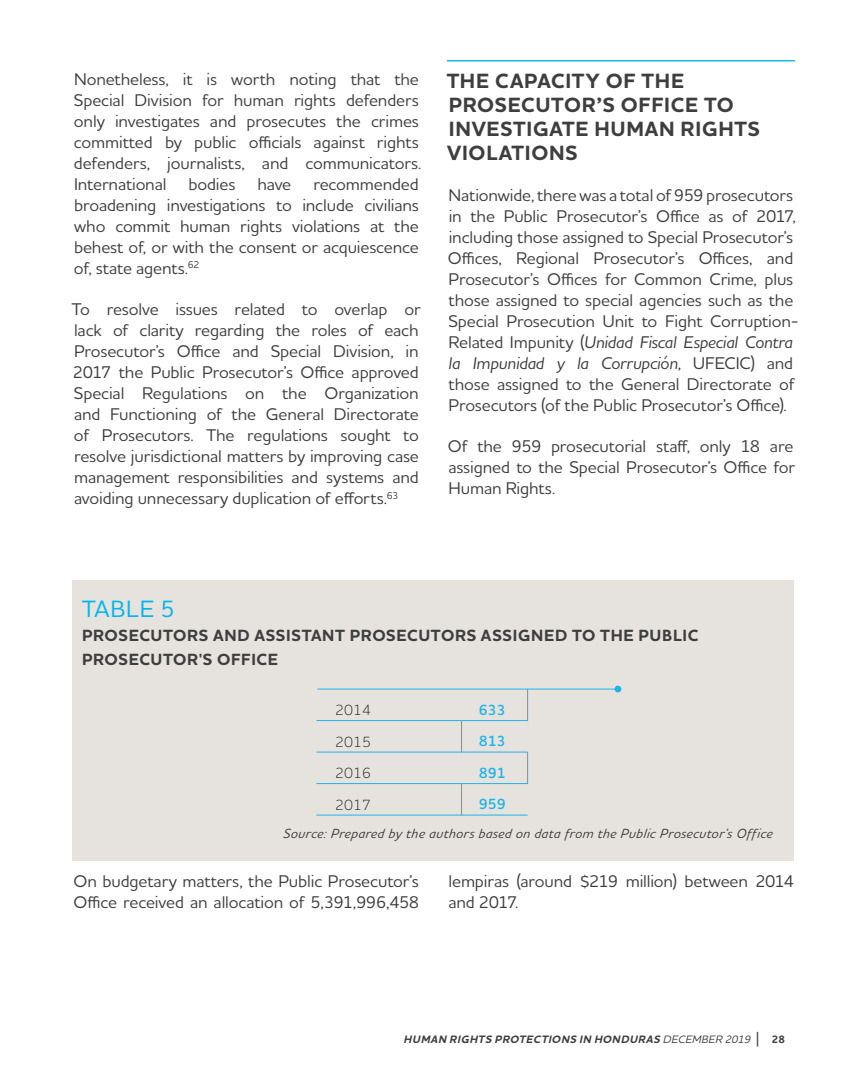
<style>
.page{position:relative;width:866px;height:1080px;background:#fff}
.page>*{position:absolute;margin:0;border:0;box-sizing:border-box;transform-origin:0 0}
.t1{font:500 24px "Houschka Alt Pro";letter-spacing:.03em;color:#00b6ef}
.Body_Paragraph{font:700 21px/24px "Houschka Alt Pro";letter-spacing:.03em;color:#3e3e3f}
.Body_Paragraph-2{font:500 17.25px/21px "Houschka Alt Pro";letter-spacing:-.01em;color:#3e3e3f}
.t2{font:700 16.5px/24px "Houschka Alt Pro";letter-spacing:.035em;color:#3e3e3f}
.t3{font:300 15px/31.5px "Houschka Alt Pro";color:#231f20;text-align:justify}
.t4{font:600 15px/31.5px "Houschka Alt Pro";color:#1fb4e9;text-align:justify}
.t5{font:italic 500 13.5px "Houschka Alt Pro";color:#3e3e3f}
.t6{font:italic 700 10.95px "Houschka Alt Pro";color:#3e3e3f}
.s1{font-style:italic}
.s2{font-weight:500}
.s3{font-weight:500;font-style:normal;font-size:16.35px}
.s4{font-style:normal}
</style>
<div class="page">
<div style="left:72px;top:580px;width:721px;height:281px;background:#e6e2de"></div>
<svg style="left:460px;top:688px;width:68px;height:128px"></svg>
<hr style="left:316px;top:720px;width:145px;height:1px;background:#1fb4e9">
<hr style="left:316px;top:752px;width:145px;height:1px;background:#1fb4e9">
<hr style="left:316px;top:783px;width:145px;height:1px;background:#1fb4e9">
<hr style="left:316px;top:815px;width:145px;height:1px;background:#1fb4e9">
<div style="left:614px;top:686px;width:7px;height:6px;background:#1fb4e9;border-radius:50%"></div>
<hr style="left:317px;top:689px;width:300px;height:1px;background:#1fb4e9">
<hr style="left:446px;top:60px;width:348px;height:1px;background:#00b6ef">
<p class="Body_Paragraph-2" style="left:74px;top:68px;width:349px">Nonetheless, it is worth noting that the Special Division for human rights defenders only investigates and prosecutes the crimes committed by public officials against rights defenders, journalists, and communicators.<br>International</p>
<p class="Body_Paragraph-2" style="left:188px;top:173px;width:48px">bodies</p>
<p class="Body_Paragraph-2" style="left:257px;top:173px;width:35px">have</p>
<p class="Body_Paragraph-2" style="left:74px;top:173px;width:346px;text-align:justify;text-indent:239px">recommended broadening investigations to include civilians who commit human rights violations at the behest of, or with the consent or acquiescence of, state agents.<sup>62</sup></p>
<p class="Body_Paragraph-2" style="left:72px;top:299px;width:350px;text-align:justify">To resolve issues related to overlap or lack of clarity regarding the roles of each Prosecutor’s Office and Special Division, in 2017 the Public Prosecutor’s Office approved Special Regulations on the Organization and Functioning of the General Directorate of Prosecutors. The regulations sought to resolve jurisdictional matters by improving case management responsibilities and systems and avoiding unnecessary duplication of efforts.<sup>63</sup></p>
<p class="Body_Paragraph" style="left:446px;top:69px;width:315px">THE CAPACITY OF THE<br>PROSECUTOR’S OFFICE TO<br>INVESTIGATE HUMAN RIGHTS<br>VIOLATIONS</p>
<p class="Body_Paragraph-2" style="left:448px;top:184px;width:352px">Nationwide, there was a total of 959 prosecutors in the Public Prosecutor’s Office as of 2017, including those assigned to Special Prosecutor’s Offices, Regional Prosecutor’s Offices, and Prosecutor’s Offices for Common Crime, plus those assigned to special agencies such as the Special Prosecution Unit to Fight Corruption-Related Impunity (<span class="s1">Unidad Fiscal Especial Contra la Impunidad y la Corrupción</span>, UFECIC) and those assigned to the General Directorate of Prosecutors (of the Public Prosecutor’s Office).</p>
<p class="Body_Paragraph-2" style="left:448px;top:436px;width:348px;text-align:justify">Of the 959 prosecutorial staff, only 18 are assigned to the Special Prosecutor’s Office for Human Rights.</p>
<p class="t1" style="left:82px;top:594px;width:94px">TABLE 5</p>
<p class="t2" style="left:82px;top:624px;width:618px">PROSECUTORS AND ASSISTANT PROSECUTORS ASSIGNED TO THE PUBLIC<br>PROSECUTOR'S OFFICE</p>
<p class="t3" style="left:335px;top:694px;width:37px">2014<br>2015<br>2016<br>2017</p>
<p class="t4" style="left:478px;top:694px;width:28px">633<br>813<br>891<br>959</p>
<p class="t5" style="left:283px;top:825px;width:493px">Source: Prepared by the authors based on data from the Public Prosecutor’s Office</p>
<p class="Body_Paragraph-2" style="left:73px;top:870px;width:347px">On budgetary matters, the Public Prosecutor’s<br>Office received an allocation of 5,391,996,458</p>
<p class="Body_Paragraph-2" style="left:448px;top:870px;width:347px">lempiras (around $219 million) between 2014 and 2017.</p>
<p class="t6" style="left:403px;top:1033px;width:383px">HUMAN RIGHTS PROTECTIONS IN HONDURAS <span class="s2">DECEMBER 2019</span> <span class="s3">|</span> <span class="s4">2 8</span></p>
</div>
